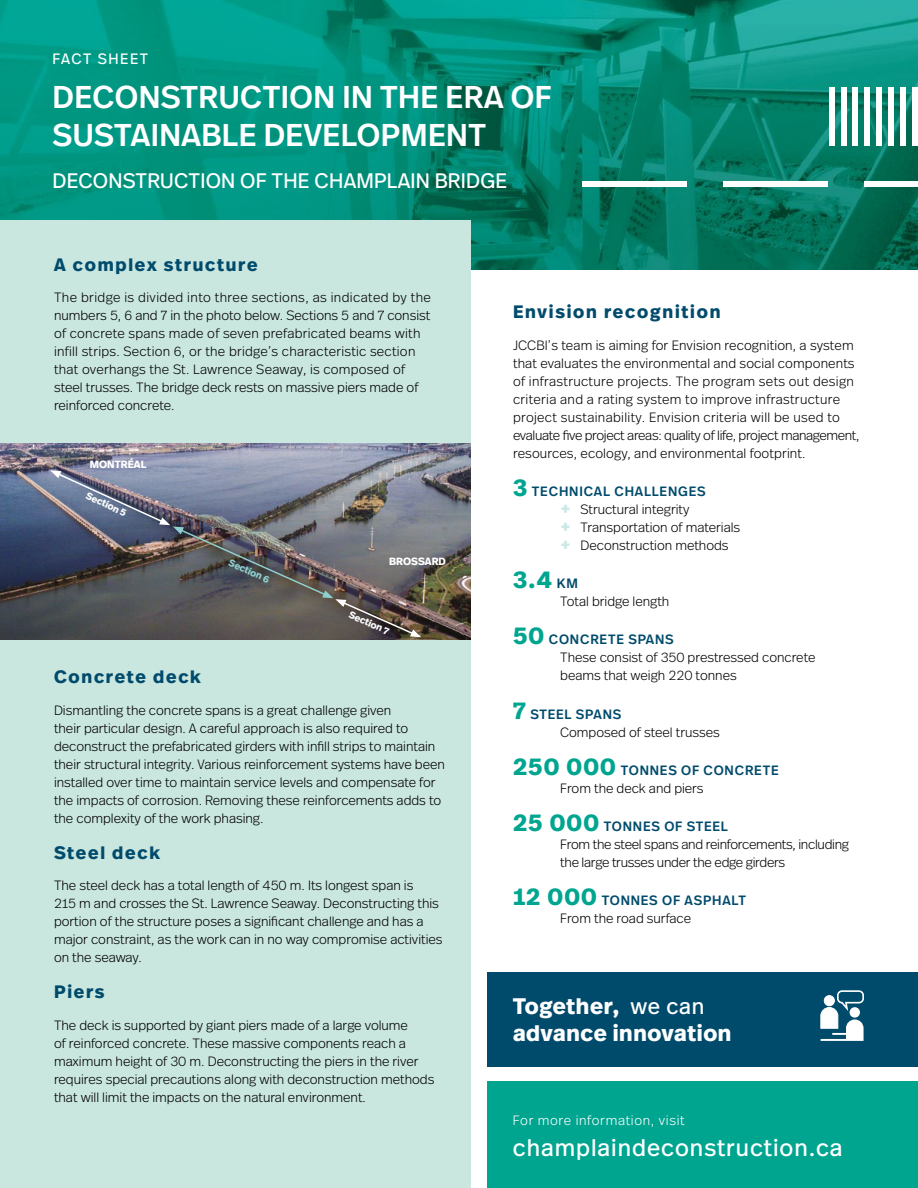
<style>
.page{position:relative;width:918px;height:1188px;background:#fff}
.page>*{position:absolute;margin:0;border:0;box-sizing:border-box;transform-origin:0 0}
.t1{font:500 31.5px/37.5px "Real Head OT";letter-spacing:.015em;color:#fff}
.t2{font:24px "Real Head OT";letter-spacing:.04em;color:#fff}
.t3{font:700 24px "Real Head OT";color:#00a590}
.t4{font:700 22.5px/27px "Real Head OT";letter-spacing:.03em;color:#fff}
.t5{font:21px "Real Head OT";letter-spacing:.01em;color:#fff}
.t6{font:700 18px "Real Head OT";letter-spacing:.1em;color:#004b6c}
.t7{font:15px "Real Head OT";letter-spacing:.1em;color:#fff}
.t8{font:300 13.5px/18px "Real Head OT";color:#000}
.t9{font:300 13.5px/18px "Real Head OT";letter-spacing:.02em;color:#000}
.t10{font:300 13.5px/18px "Real Head OT";letter-spacing:-.02em;color:#000}
.t11{font:300 13.5px "Real Head OT";letter-spacing:.05em;color:#fff}
.t12{font:700 10.5px "Real Head OT";letter-spacing:.01em;color:#fff}
.t13{font:700 9.75px "Real Head OT";color:#fff}
.t14{font:700 9.75px "Real Head OT";color:#8ecfd0}
.s1{font-weight:700;font-size:24px;color:#00a590}
.s2{font-weight:500;color:#004b6c}
.s3{font-weight:700;font-size:18px;color:#cce8e7}
.s4{font-weight:500;font-size:13.5px;color:#004b6c}
.s5{font-weight:400}
</style>
<div class="page">
<img style="left:0;top:0;width:918px;height:270px">
<div style="left:0;top:221px;width:470px;height:967px;background:#c9e6df"></div>
<div style="left:488px;top:972px;width:430px;height:94px;background:#004b6c"></div>
<div style="left:582px;top:181px;width:105px;height:6px;background:#fff"></div>
<div style="left:723px;top:181px;width:105px;height:6px;background:#fff"></div>
<div style="left:864px;top:181px;width:54px;height:6px;background:#fff"></div>
<div style="left:829px;top:87px;width:6px;height:59px;background:#fff"></div>
<div style="left:841px;top:87px;width:6px;height:59px;background:#fff"></div>
<div style="left:853px;top:87px;width:5px;height:59px;background:#fff"></div>
<div style="left:864px;top:87px;width:6px;height:59px;background:#fff"></div>
<div style="left:876px;top:87px;width:6px;height:59px;background:#fff"></div>
<div style="left:888px;top:87px;width:6px;height:59px;background:#fff"></div>
<div style="left:900px;top:87px;width:6px;height:59px;background:#fff"></div>
<div style="left:912px;top:87px;width:6px;height:59px;background:#fff"></div>
<div style="left:488px;top:1082px;width:430px;height:106px;background:#00a590"></div>
<svg style="left:820px;top:990px;width:44px;height:51px"></svg>
<img style="left:0;top:444px;width:470px;height:195px">
<img style="left:50px;top:470px;width:371px;height:167px">
<p class="t7" style="left:52px;top:50px;width:97px">FACT SHEET</p>
<h1 class="t1" style="left:53px;top:79px;width:501px">DECONSTRUCTION IN THE ERA OF<br>SUSTAINABLE DEVELOPMENT</h1>
<h3 class="t5" style="left:52px;top:168px;width:456px">DECONSTRUCTION OF THE CHAMPLAIN BRIDGE</h3>
<h3 class="t6" style="left:54px;top:253px;width:205px">A complex structure</h3>
<p class="t9" style="left:54px;top:289px;width:379px">The bridge is divided into three sections, as indicated by the numbers 5, 6 and 7 in the photo below. Sections 5 and 7 consist of concrete spans made of seven prefabricated beams with infill strips. Section 6, or the bridge’s characteristic section that overhangs the St. Lawrence Seaway, is composed of steel trusses. The bridge deck rests on massive piers made of reinforced concrete.</p>
<p class="t12" style="left:90px;top:457px;width:58px">MONTRÉAL</p>
<p class="t13" style="left:89px;top:489px;width:45px;rotate:25deg">Section 5</p>
<p class="t14" style="left:232px;top:556px;width:45px;rotate:24deg">Section 6</p>
<p class="t12" style="left:389px;top:554px;width:58px">BROSSARD</p>
<p class="t13" style="left:352px;top:608px;width:44px;rotate:24deg">Section 7</p>
<h3 class="t6" style="left:54px;top:665px;width:148px">Concrete deck</h3>
<p class="t8" style="left:54px;top:701px;width:392px">Dismantling the concrete spans is a great challenge given<br>their particular design. A careful approach is also required to deconstruct the prefabricated girders with infill strips to maintain their structural integrity. Various reinforcement systems have been installed over time to maintain service levels and compensate for the impacts of corrosion. Removing these reinforcements adds to the complexity of the work phasing.</p>
<h3 class="t6" style="left:54px;top:841px;width:107px">Steel deck</h3>
<p class="t8" style="left:54px;top:877px;width:390px">The steel deck has a total length of 450 m. Its longest span is<br>215 m and crosses the St. Lawrence Seaway. Deconstructing this portion of the structure poses a significant challenge and has a major constraint, as the work can in no way compromise activities on the seaway.</p>
<h3 class="t6" style="left:54px;top:980px;width:52px">Piers</h3>
<p class="t8" style="left:54px;top:1016px;width:382px">The deck is supported by giant piers made of a large volume<br>of reinforced concrete. These massive components reach a maximum height of 30 m. Deconstructing the piers in the river requires special precautions along with deconstruction methods that will limit the impacts on the natural environment.</p>
<h3 class="t6" style="left:513px;top:300px;width:209px">Envision recognition</h3>
<p class="t8" style="left:513px;top:336px;width:348px">JCCBI’s team is aiming for Envision recognition, a system that evaluates the environmental and social components of infrastructure projects. The program sets out design criteria and a rating system to improve infrastructure project sustainability. Envision criteria will be used to evaluate five project areas: quality of life, project management, resources, ecology, and environmental footprint.</p>
<p class="t8" style="left:560px;top:482px;width:181px;text-indent:-47px"><span class="s1">3</span> <span class="s2">TECHNICAL CHALLENGES<br></span><span class="s3">+</span> Structural integrity<br><span class="s3">+</span> Transportation of materials <span class="s3">+</span> Deconstruction methods</p>
<h2 class="t3" style="left:513px;top:564px;width:66px">3.4 <span class="s4">KM</span></h2>
<p class="t8" style="left:560px;top:592px;width:111px">Total bridge length</p>
<p class="t8" style="left:560px;top:631px;width:257px;text-indent:-47px"><span class="s1">50</span> <span class="s2">CONCRETE SPANS<br></span>These consist of 350 prestressed concrete beams that weigh 220 tonnes</p>
<p class="t8" style="left:560px;top:705px;width:161px;text-indent:-47px"><span class="s1">7</span> <span class="s2">STEEL SPANS<br></span>Composed of steel trusses</p>
<p class="t8" style="left:560px;top:761px;width:220px;text-indent:-47px"><span class="s1">250 000</span> <span class="s2">TONNES OF CONCRETE<br></span>From the deck and piers</p>
<p class="t10" style="left:560px;top:817px;width:290px;text-indent:-47px"><span class="s1">25 000</span> <span class="s2">TONNES OF STEEL<br></span>From the steel spans and reinforcements, including the large trusses under the edge girders</p>
<p class="t8" style="left:513px;top:892px;width:235px;text-align:center"><span class="s1">12 000</span> <span class="s2">TONNES OF ASPHALT<br></span>From the road surface</p>
<h3 class="t4" style="left:513px;top:993px;width:220px">Together, <span class="s5">we can </span>advance innovation</h3>
<p class="t11" style="left:513px;top:1113px;width:173px">For more information, visit</p>
<h2 class="t2" style="left:513px;top:1133px;width:331px">champlaindeconstruction.ca</h2>
</div>
